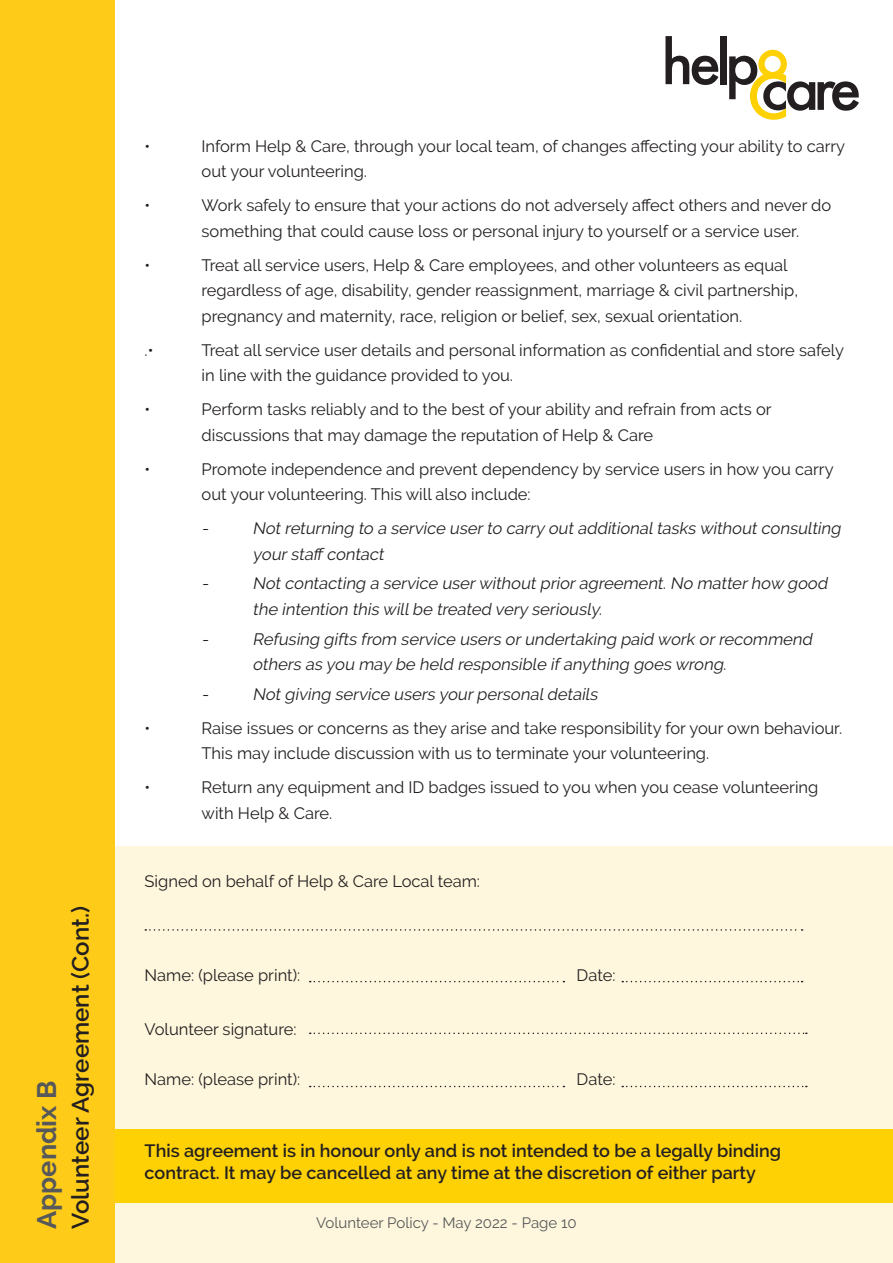
<style>
.page{position:relative;width:893px;height:1263px;background:#fff}
.page>*{position:absolute;margin:0;border:0;box-sizing:border-box;transform-origin:0 0}
.t1{font:700 27px "Raleway";color:#57585a}
.t2{font:600 24px "Raleway";color:#231f20}
.t3{font:600 18px/21.6px "Raleway";color:#231f20}
.t4{font:16.5px/25.5px "Raleway";color:#231f20}
.t5{font:italic 16.5px/25.5px "Raleway";color:#231f20}
.t6{font:15px "Raleway";color:#57585a}
</style>
<div class="page">
<div style="left:115px;top:847px;width:778px;height:416px;background:#fef7dd"></div>
<div style="left:115px;top:1129px;width:778px;height:73px;background:#fed105"></div>
<div style="left:0;top:0;width:115px;height:1263px;background:#fecc18"></div>
<div style="left:720px;top:36px;width:7px;height:48px;background:#231f20"></div>
<svg style="left:729px;top:50px;width:130px;height:70px"></svg>
<svg style="left:665px;top:36px;width:53px;height:49px"></svg>
<svg style="left:145px;top:929px;width:658px;height:2px"></svg>
<svg style="left:310px;top:981px;width:254px;height:1px"></svg>
<svg style="left:622px;top:981px;width:181px;height:1px"></svg>
<svg style="left:310px;top:1032px;width:497px;height:2px"></svg>
<svg style="left:310px;top:1086px;width:254px;height:1px"></svg>
<svg style="left:622px;top:1086px;width:185px;height:1px"></svg>
<h1 class="t1" style="left:31px;top:1229px;width:150px;rotate:-90deg">Appendix B</h1>
<h2 class="t2" style="left:66px;top:1229px;width:324px;rotate:-90deg">Volunteer Agreement (Cont.)</h2>
<p class="t4" style="left:145px;top:133px;width:7px">•</p>
<p class="t4" style="left:202px;top:133px;width:645px">Inform Help &amp; Care, through your local team, of changes affecting your ability to carry out your volunteering.</p>
<p class="t4" style="left:145px;top:192px;width:7px">•</p>
<p class="t4" style="left:202px;top:192px;width:631px">Work safely to ensure that your actions do not adversely affect others and never do something that could cause loss or personal injury to yourself or a service user.</p>
<p class="t4" style="left:145px;top:252px;width:7px">•</p>
<p class="t4" style="left:202px;top:252px;width:598px">Treat all service users, Help &amp; Care employees, and other volunteers as equal regardless of age, disability, gender reassignment, marriage &amp; civil partnership, pregnancy and maternity, race, religion or belief, sex, sexual orientation.</p>
<p class="t4" style="left:145px;top:337px;width:10px">.•</p>
<p class="t4" style="left:202px;top:337px;width:644px">Treat all service user details and personal information as confidential and store safely in line with the guidance provided to you.</p>
<p class="t4" style="left:145px;top:396px;width:7px">•</p>
<p class="t4" style="left:202px;top:396px;width:572px">Perform tasks reliably and to the best of your ability and refrain from acts or discussions that may damage the reputation of Help &amp; Care</p>
<p class="t4" style="left:145px;top:456px;width:7px">•</p>
<p class="t4" style="left:202px;top:456px;width:634px">Promote independence and prevent dependency by service users in how you carry out your volunteering. This will also include:</p>
<p class="t5" style="left:202px;top:515px;width:12px">-</p>
<p class="t5" style="left:253px;top:515px;width:593px">Notreturning to a service userto carry outadditionaltasks withoutconsulting your staff contact</p>
<p class="t5" style="left:202px;top:571px;width:12px">-</p>
<p class="t5" style="left:253px;top:571px;width:580px">Notcontacting a service userwithoutprioragreement.No matterhow good the intention this willbe treated very seriously.</p>
<p class="t5" style="left:202px;top:626px;width:12px">-</p>
<p class="t5" style="left:253px;top:626px;width:564px">Refusing gifts from service users orundertaking paid work orrecommend others as you may be held responsible if anything goes wrong.</p>
<p class="t5" style="left:202px;top:681px;width:12px">-</p>
<p class="t5" style="left:253px;top:681px;width:350px">Notgiving service users yourpersonaldetails</p>
<p class="t4" style="left:145px;top:715px;width:7px">•</p>
<p class="t4" style="left:202px;top:715px;width:642px">Raise issues or concerns as they arise and take responsibility for your own behaviour.<br>This may include discussion with us to terminate your volunteering.</p>
<p class="t4" style="left:145px;top:775px;width:7px">•</p>
<p class="t4" style="left:202px;top:775px;width:618px">Return any equipment and ID badges issued to you when you cease volunteering with Help &amp; Care.</p>
<p class="t4" style="left:145px;top:868px;width:337px">Signed on behalf of Help &amp; Care Local team:</p>
<p class="t4" style="left:145px;top:963px;width:157px">Name: (please print):</p>
<p class="t4" style="left:577px;top:963px;width:40px">Date:</p>
<p class="t4" style="left:145px;top:1017px;width:153px">Volunteer signature:</p>
<p class="t4" style="left:145px;top:1066px;width:157px">Name: (please print):</p>
<p class="t4" style="left:577px;top:1066px;width:40px">Date:</p>
<p class="t3" style="left:145px;top:1140px;width:638px">This agreement is in honour only and is not intended to be a legally binding contract. It may be cancelled at any time at the discretion of either party</p>
<p class="t6" style="left:316px;top:1214px;width:262px">Volunteer Policy - May 2022 - Page 10</p>
</div>
